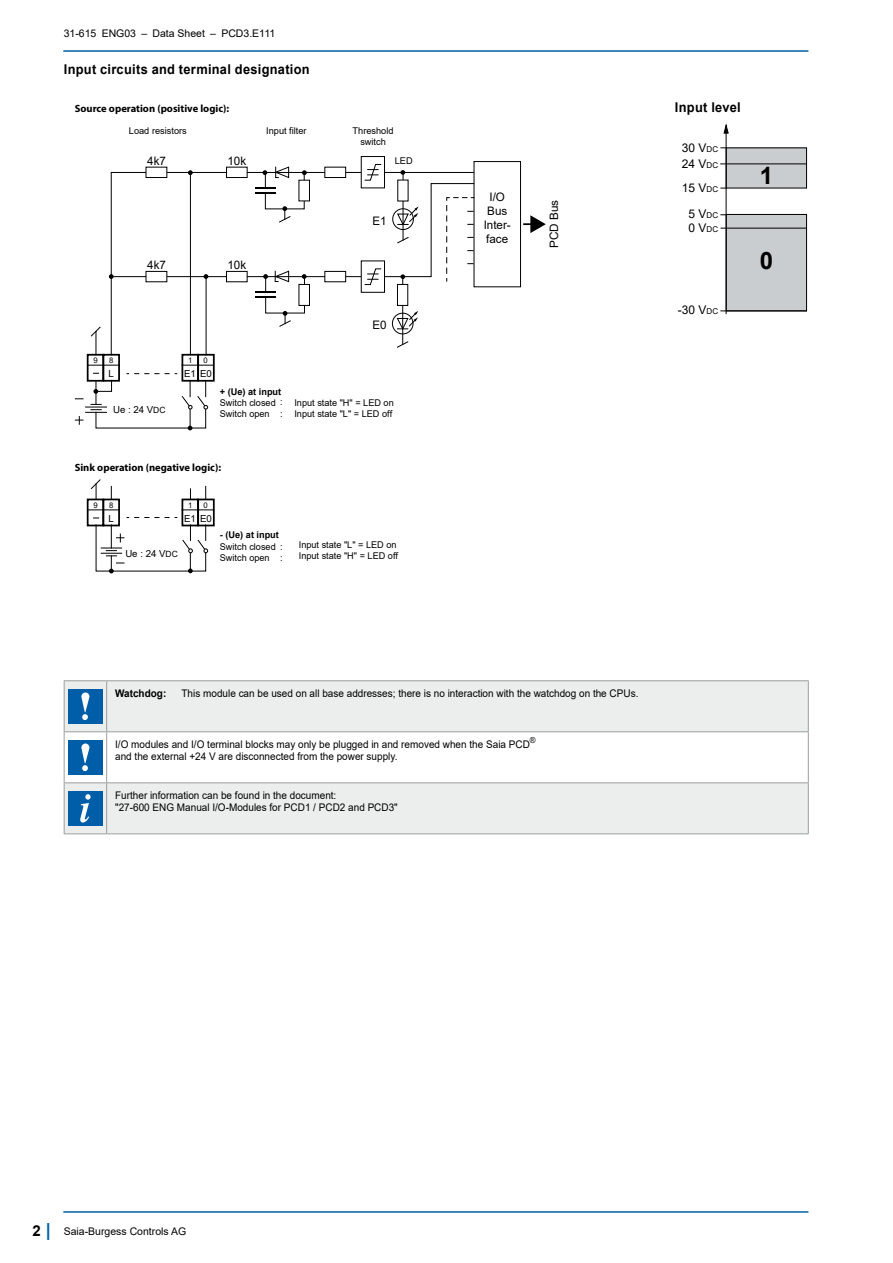
<style>
.page{position:relative;width:893px;height:1263px;background:#fff}
.page>*{position:absolute;margin:0;border:0;box-sizing:border-box;transform-origin:0 0}
.t1{font:700 24px "Arial";color:#000}
.Text__left_justified{font:700 13.5px "Arial";letter-spacing:.02em;color:#000;scale:.95 1}
.t2{font:12px/16px "Arial";color:#000}
.t3{font:11.7px/14.1px "Arial";color:#000;text-align:center}
.Text__left_justified-2{font:10.5px/12px "Arial";color:#000;scale:.95 1}
.t4{font:700 10.5px "Myriad Pro";color:#000}
.Text__left_justified-3{font:10.5px "Arial";color:#000}
.Text__left_justified-4{font:700 10.5px "Arial";color:#000;scale:.95 1}
.t5{font:9.75px "Arial";color:#000}
.t6{font:9.3px/11.1px "Arial";color:#000}
.t7{font:7.8px "Arial";color:#000}
.s1{font-size:8.55px}
.s2{font-weight:700}
.s3{font-size:8.1px}
.s4{font-weight:700;font-size:15px}
.s5{font-weight:700;font-size:18px;color:#005ea8}
</style>
<div class="page">
<hr style="left:64px;top:1211px;width:744px;height:2px;background:#005ea8">
<hr style="left:64px;top:50px;width:744px;height:2px;background:#005ea8">
<div style="left:65px;top:681px;width:743px;height:152px;background:#eceded"></div>
<hr style="left:64px;top:680px;width:43px;height:1px;background:#9c9e9f">
<hr style="left:64px;top:681px;width:1px;height:50px;background:#9c9e9f">
<hr style="left:107px;top:680px;width:702px;height:1px;background:#9c9e9f">
<hr style="left:106px;top:681px;width:1px;height:50px;background:#9c9e9f">
<hr style="left:808px;top:681px;width:1px;height:50px;background:#9c9e9f">
<hr style="left:64px;top:731px;width:43px;height:1px;background:#9c9e9f">
<hr style="left:107px;top:731px;width:702px;height:1px;background:#9c9e9f">
<hr style="left:808px;top:732px;width:1px;height:50px;background:#9c9e9f">
<hr style="left:64px;top:783px;width:1px;height:50px;background:#9c9e9f">
<hr style="left:107px;top:782px;width:702px;height:1px;background:#9c9e9f">
<hr style="left:106px;top:783px;width:1px;height:50px;background:#9c9e9f">
<hr style="left:808px;top:783px;width:1px;height:50px;background:#9c9e9f">
<hr style="left:64px;top:833px;width:43px;height:1px;background:#9c9e9f">
<hr style="left:107px;top:833px;width:702px;height:1px;background:#9c9e9f">
<div style="left:68px;top:689px;width:34px;height:34px;background:#005ea8"></div>
<svg style="left:81px;top:692px;width:8px;height:28px"></svg>
<svg style="left:64px;top:732px;width:744px;height:51px"></svg>
<div style="left:68px;top:791px;width:34px;height:34px;background:#005ea8"></div>
<svg style="left:80px;top:794px;width:11px;height:28px"></svg>
<div style="left:87px;top:354px;width:17px;height:28px;border:2px solid #000"></div>
<div style="left:103px;top:354px;width:17px;height:28px;border:2px solid #000"></div>
<div style="left:182px;top:354px;width:17px;height:28px;border:2px solid #000"></div>
<div style="left:197px;top:354px;width:18px;height:28px;border:2px solid #000"></div>
<div style="left:197px;top:499px;width:18px;height:27px;border:2px solid #000"></div>
<div style="left:87px;top:499px;width:17px;height:27px;border:2px solid #000"></div>
<svg style="left:111px;top:285px;width:363px;height:70px"></svg>
<svg style="left:392px;top:313px;width:21px;height:21px"></svg>
<div style="left:392px;top:313px;width:21px;height:21px;border:1px solid #000;border-radius:50%"></div>
<hr style="left:402px;top:277px;width:1px;height:67px;background:#000">
<div style="left:265px;top:276px;width:40px;height:37px;border:1px solid #000"></div>
<svg style="left:255px;top:292px;width:21px;height:6px"></svg>
<div style="left:397px;top:284px;width:11px;height:21px;background:#fff"></div>
<div style="left:397px;top:284px;width:11px;height:22px;border:1px solid #000"></div>
<svg style="left:397px;top:341px;width:11px;height:7px"></svg>
<div style="left:474px;top:161px;width:47px;height:126px;border:1px solid #000"></div>
<svg style="left:126px;top:373px;width:51px;height:1px"></svg>
<div style="left:299px;top:284px;width:10px;height:21px;background:#fff"></div>
<div style="left:298px;top:284px;width:12px;height:22px;border:1px solid #000"></div>
<svg style="left:397px;top:311px;width:21px;height:19px"></svg>
<div style="left:361px;top:156px;width:24px;height:32px;border:1px solid #000"></div>
<div style="left:361px;top:261px;width:23px;height:31px;background:#fff"></div>
<div style="left:361px;top:260px;width:24px;height:33px;border:1px solid #000"></div>
<hr style="left:206px;top:277px;width:1px;height:78px;background:#000">
<hr style="left:190px;top:172px;width:1px;height:183px;background:#000">
<svg style="left:279px;top:311px;width:12px;height:16px"></svg>
<svg style="left:75px;top:381px;width:133px;height:49px"></svg>
<hr style="left:88px;top:365px;width:31px;height:1px;background:#000">
<hr style="left:182px;top:365px;width:31px;height:1px;background:#000">
<svg style="left:524px;top:215px;width:22px;height:18px"></svg>
<svg style="left:109px;top:164px;width:365px;height:121px"></svg>
<hr style="left:182px;top:510px;width:31px;height:1px;background:#000">
<hr style="left:87px;top:510px;width:32px;height:1px;background:#000">
<svg style="left:91px;top:327px;width:10px;height:28px"></svg>
<svg style="left:91px;top:479px;width:117px;height:94px"></svg>
<div style="left:726px;top:214px;width:80px;height:97px;background:#cacdd0"></div>
<div style="left:726px;top:214px;width:80px;height:97px;border:1px solid #000"></div>
<div style="left:726px;top:148px;width:80px;height:40px;background:#cacdd0"></div>
<hr style="left:726px;top:127px;width:1px;height:187px;background:#000">
<hr style="left:721px;top:311px;width:85px;height:1px;background:#000">
<hr style="left:721px;top:228px;width:85px;height:1px;background:#000">
<hr style="left:721px;top:164px;width:85px;height:1px;background:#000">
<svg style="left:723px;top:124px;width:6px;height:10px"></svg>
<p class="Text__left_justified-3" style="left:64px;top:26px;width:213px">31-615 ENG03 – Data Sheet – PCD3.E111</p>
<p class="Text__left_justified" style="left:64px;top:59px;width:260px">Input circuits and terminal designation</p>
<p class="t4" style="left:75px;top:101px;width:156px">Source operation (positive logic):</p>
<p class="t6" style="left:129px;top:125px;width:59px">Load resistors</p>
<p class="t3" style="left:147px;top:154px;width:20px">4k7</p>
<p class="t3" style="left:227px;top:154px;width:20px">10k</p>
<p class="t3" style="left:147px;top:258px;width:20px">4k7</p>
<p class="t3" style="left:227px;top:258px;width:20px">10k</p>
<p class="t7" style="left:94px;top:355px;width:6px">9</p>
<p class="t7" style="left:109px;top:355px;width:6px">8</p>
<p class="t5" style="left:108px;top:367px;width:7px">L</p>
<p class="t7" style="left:188px;top:355px;width:6px">1</p>
<p class="t7" style="left:204px;top:355px;width:6px">0</p>
<p class="t5" style="left:184px;top:367px;width:29px">E1 E0</p>
<p class="t6" style="left:266px;top:125px;width:42px">Input filter</p>
<p class="t6" style="left:353px;top:125px;width:42px;text-align:center">Threshold switch</p>
<p class="t6" style="left:395px;top:155px;width:19px">LED</p>
<p class="t3" style="left:372px;top:214px;width:16px">E1</p>
<p class="t3" style="left:372px;top:318px;width:16px">E0</p>
<p class="t5" style="left:113px;top:403px;width:54px">Ue : 24 V<span class="s1">DC</span></p>
<p class="t6" style="left:220px;top:386px;width:63px"><span class="s2">+ (Ue) at input<br></span>Switch closed<br>Switch open</p>
<p class="t6" style="left:280px;top:397px;width:4px">: :</p>
<p class="t6" style="left:294px;top:397px;width:101px">Input state "H" = LED on<br>Input state "L" = LED off</p>
<p class="t4" style="left:75px;top:461px;width:148px">Sink operation (negative logic):</p>
<p class="t7" style="left:94px;top:499px;width:6px">9</p>
<p class="t7" style="left:109px;top:499px;width:6px">8</p>
<p class="t5" style="left:108px;top:512px;width:7px">L</p>
<p class="t7" style="left:188px;top:500px;width:6px">1</p>
<p class="t7" style="left:204px;top:500px;width:6px">0</p>
<p class="t5" style="left:184px;top:512px;width:29px">E1 E0</p>
<p class="t5" style="left:125px;top:546px;width:54px">Ue : 24 V<span class="s1">DC</span></p>
<p class="t6" style="left:220px;top:529px;width:61px"><span class="s2">- (Ue) at input<br></span>Switch closed<br>Switch open</p>
<p class="t6" style="left:280px;top:541px;width:4px">: :</p>
<p class="t6" style="left:299px;top:539px;width:101px">Input state "L" = LED on<br>Input state "H" = LED off</p>
<p class="t3" style="left:484px;top:190px;width:29px">I/O<br>Bus<br>Inter&shy;face</p>
<p class="t3" style="left:547px;top:248px;width:50px;rotate:-90deg">PCD Bus</p>
<p class="Text__left_justified" style="left:675px;top:98px;width:71px">Input level</p>
<p class="t2" style="left:682px;top:139px;width:38px">30 V<span class="s3">DC<br></span>24 V<span class="s3">DC</span></p>
<p class="t2" style="left:682px;top:179px;width:38px">15 V<span class="s3">DC</span></p>
<p class="t2" style="left:689px;top:220px;width:31px">0 V<span class="s3">DC</span></p>
<p class="t2" style="left:689px;top:206px;width:31px">5 V<span class="s3">DC</span></p>
<p class="t2" style="left:678px;top:302px;width:42px">-30 V<span class="s3">DC</span></p>
<p class="t1" style="left:760px;top:159px;width:15px">1</p>
<p class="t1" style="left:760px;top:244px;width:15px">0</p>
<p class="Text__left_justified-4" style="left:115px;top:686px;width:55px">Watchdog:</p>
<p class="Text__left_justified-2" style="left:182px;top:687px;width:482px">This module can be used on all base addresses; there is no interaction with the watchdog on the CPUs.</p>
<p class="Text__left_justified-2" style="left:115px;top:738px;width:444px">I/O modules and I/O terminal blocks may only be plugged in and removed when the Saia PCD<sup>® </sup>and the external +24 V are disconnected from the power supply.</p>
<p class="Text__left_justified-2" style="left:115px;top:789px;width:234px">Further information can be found in the document:</p>
<p class="Text__left_justified-2" style="left:115px;top:801px;width:299px">"27-600 ENG Manual I/O-Modules for PCD1 / PCD2 and PCD3"</p>
<p class="Text__left_justified-3" style="left:33px;top:1224px;width:155px"><span class="s4">2</span> <span class="s5">|</span> Saia-Burgess Controls AG</p>
</div>
